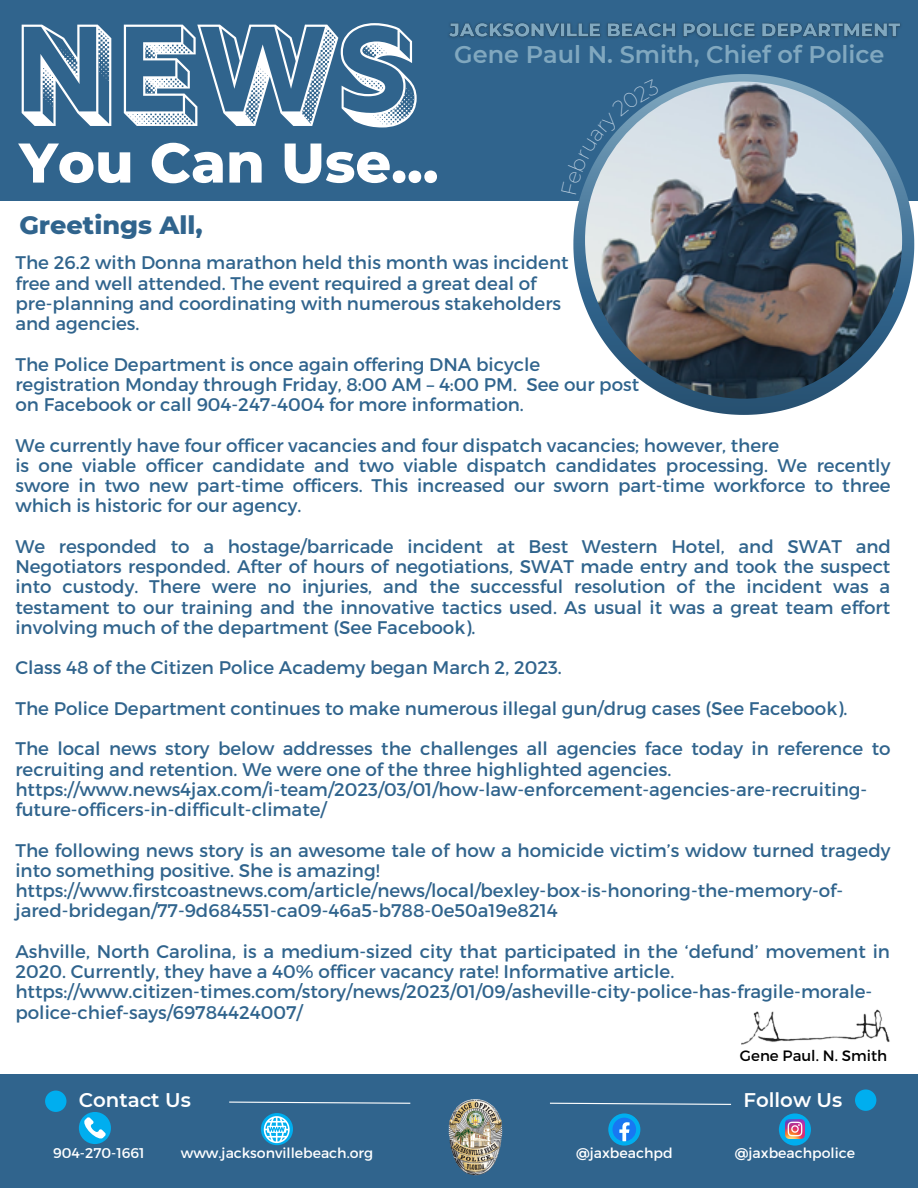
<style>
.page{position:relative;width:918px;height:1188px;background:#fff}
.page>*{position:absolute;margin:0;border:0;box-sizing:border-box;transform-origin:0 0}
.t1{font:137.7px "Rig Bold Halftone";color:#fff}
.t2{font:800 55.8px "Montserrat";color:#fff}
.t3{font:800 25.5px "Montserrat";color:#30648d}
.t4{font:600 24px "Montserrat";color:#81a8bf}
.t5{font:600 19.8px "Montserrat";color:#fff}
.t6{font:18.3px/20.2px "Montserrat";color:#30648d}
.t7{font:15px "Montserrat";color:#000}
.t8{font:14.1px "Montserrat";color:#fff}
</style>
<div class="page">
<div style="left:0;top:1075px;width:918px;height:113px;background:#30648d"></div>
<div style="left:0;top:0;width:918px;height:200px;background:#30648d"></div>
<svg style="left:573px;top:74px;width:341px;height:341px"></svg>
<img style="left:585px;top:82px;width:317px;height:317px;border-radius:50%">
<img style="left:449px;top:22px;width:452px;height:16px">
<div style="left:45px;top:1091px;width:21px;height:21px;background:#00aeef;border-radius:50%"></div>
<div style="left:79px;top:1112px;width:32px;height:32px;background:#00aeef;border-radius:50%"></div>
<svg style="left:229px;top:1101px;width:182px;height:3px"></svg>
<svg style="left:84px;top:1117px;width:22px;height:22px"></svg>
<svg style="left:261px;top:1113px;width:32px;height:32px"></svg>
<svg style="left:264px;top:1116px;width:26px;height:27px"></svg>
<img style="left:448px;top:1099px;width:55px;height:77px">
<svg style="left:550px;top:1102px;width:182px;height:3px"></svg>
<div style="left:855px;top:1089px;width:21px;height:22px;background:#00aeef;border-radius:50%"></div>
<svg style="left:608px;top:1113px;width:32px;height:33px"></svg>
<svg style="left:612px;top:1118px;width:24px;height:23px"></svg>
<div style="left:779px;top:1113px;width:32px;height:33px;background:#00aeef;border-radius:50%"></div>
<img style="left:785px;top:1120px;width:19px;height:19px">
<img style="left:741px;top:1009px;width:149px;height:36px">
<svg style="left:573px;top:79px;width:86px;height:115px"></svg>
<h1 class="t1" style="left:15px;top:-7px;width:405px">NEWS</h1>
<h2 class="t2" style="left:19px;top:129px;width:421px">You Can Use...</h2>
<h3 class="t4" style="left:454px;top:40px;width:432px">Gene Paul N. Smith, Chief of Police</h3>
<h3 class="t3" style="left:19px;top:209px;width:185px">Greetings All,</h3>
<p class="t6" style="left:15px;top:252px;width:555px">The 26.2 with Donna marathon held this month was incident free and well attended. The event required a great deal of pre-planning and coordinating with numerous stakeholders and agencies.</p>
<p class="t6" style="left:15px;top:353px;width:625px">The Police Department is once again offering DNA bicycle registration Monday through Friday, 8:00 AM – 4:00 PM. See our post on Facebook or call 904-247-4004 for more information.</p>
<p class="t6" style="left:15px;top:434px;width:877px">We currently have four officer vacancies and four dispatch vacancies; however, there<br>is one viable officer candidate and two viable dispatch candidates processing. We recently swore in two new part-time officers. This increased our sworn part-time workforce to three which is historic for our agency.</p>
<p class="t6" style="left:15px;top:535px;width:877px;text-align:justify">We responded to a hostage/barricade incident at Best Western Hotel, and SWAT and Negotiators responded. After of hours of negotiations, SWAT made entry and took the suspect into custody. There were no injuries, and the successful resolution of the incident was a testament to our training and the innovative tactics used. As usual it was a great team effort involving much of the department (See Facebook).</p>
<p class="t6" style="left:15px;top:657px;width:548px">Class 48 of the Citizen Police Academy began March 2, 2023.</p>
<p class="t6" style="left:15px;top:697px;width:834px">The Police Department continues to make numerous illegal gun/drug cases (See Facebook).</p>
<p class="t6" style="left:15px;top:738px;width:877px">The local news story below addresses the challenges all agencies face today in reference to recruiting and retention. We were one of the three highlighted agencies. https://www.news4jax.com/i-team/2023/03/01/how-law-enforcement-agencies-are-recruiting&shy;future-officers-in-difficult-climate/</p>
<p class="t6" style="left:15px;top:839px;width:877px">The following news story is an awesome tale of how a homicide victim’s widow turned tragedy into something positive. She is amazing! https://www.firstcoastnews.com/article/news/local/bexley-box-is-honoring-the-memory-of&shy;jared-bridegan/77-9d684551-ca09-46a5-b788-0e50a19e8214</p>
<p class="t6" style="left:15px;top:940px;width:876px">Ashville, North Carolina, is a medium-sized city that participated in the ‘defund’ movement in 2020. Currently, they have a 40% officer vacancy rate! Informative article. https://www.citizen-times.com/story/news/2023/01/09/asheville-city-police-has-fragile-morale&shy;police-chief-says/69784424007/</p>
<p class="t5" style="left:79px;top:1087px;width:114px">Contact Us</p>
<p class="t8" style="left:53px;top:1144px;width:93px">904-270-1661</p>
<p class="t8" style="left:181px;top:1144px;width:194px">www.jacksonvillebeach.org</p>
<p class="t7" style="left:740px;top:1046px;width:149px">Gene Paul. N. Smith</p>
<p class="t5" style="left:744px;top:1087px;width:100px">Follow Us</p>
<p class="t8" style="left:576px;top:1144px;width:98px">@jaxbeachpd</p>
<p class="t8" style="left:735px;top:1144px;width:122px">@jaxbeachpolice</p>
</div>
